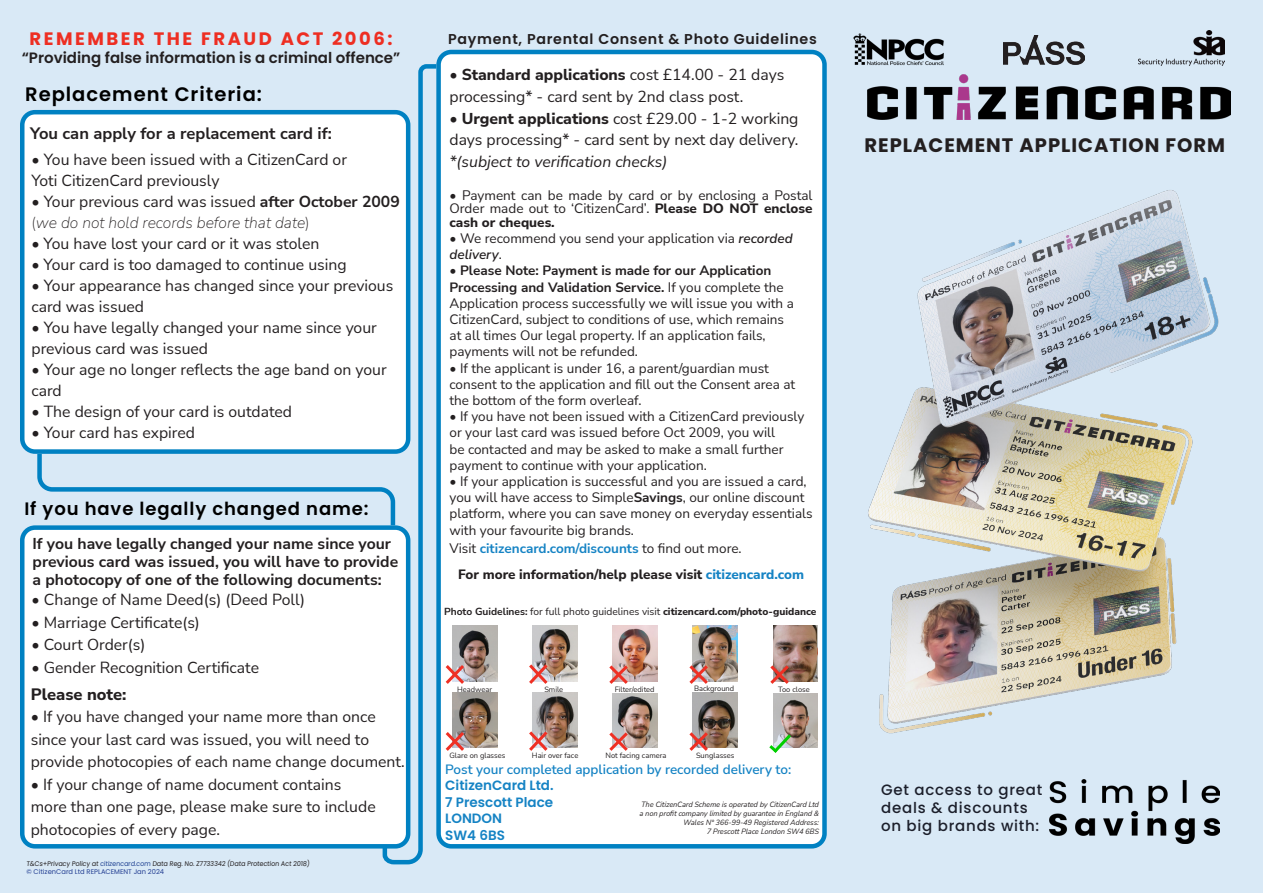
<style>
.page{position:relative;width:1263px;height:893px;background:#d9e9f6}
.page>*{position:absolute;margin:0;border:0;box-sizing:border-box;transform-origin:0 0}
.t1{font:700 19.5px "Poppins";letter-spacing:.05em;color:#231f20}
.t2{font:600 19.5px "Poppins";letter-spacing:.05em;color:#000}
.t3{font:600 18px "Poppins";letter-spacing:.05em;color:#000}
.t4{font:700 18px "Poppins";letter-spacing:.14em;color:#ee2e22}
.t5{font:700 16.5px "Nunito Sans";color:#231f20}
.t6{font:800 16.5px "Nunito Sans";color:#231f20}
.t7{font:15.75px/22.5px "Nunito Sans";color:#231f20}
.t8{font:700 15.75px/18px "Nunito Sans";color:#231f20}
.t9{font:italic 200 15.75px/21px "Nunito Sans";color:#231f20}
.t10{font:500 15px/18px "Poppins";letter-spacing:.05em;color:#1c1f2b}
.t11{font:600 15px "Poppins";color:#231f20}
.t12{font:600 14.25px "Poppins";letter-spacing:.05em;color:#231f20}
.t13{font:13.5px/16.2px "Nunito Sans";color:#231f20}
.t14{font:800 13.5px "Nunito Sans";color:#231f20}
.t15{font:600 13.5px "Nunito Sans";color:#1583c4}
.t16{font:700 13.5px "Nunito Sans";color:#1583c4}
.t17{font:600 13.5px "Poppins";color:#1583c4}
.t18{font:800 10.2px "Nunito Sans";color:#231f20}
.t19{font:italic 7.5px/9px "Nunito Sans";color:#231f20;text-align:right;scale:.96 1}
.t20{font:7.5px "Nunito Sans";color:#231f20}
.t21{font:6.75px "Poppins";color:#231f20;scale:.94 1}
.t22{font:6.75px "Poppins";color:#243f93}
.s1{font-weight:400;font-style:normal}
.s2{font-weight:700;font-style:normal}
.s3{font-style:normal}
.s4{font-weight:200}
.s5{color:#214393}
.s6{font-weight:800}
.s7{font-style:italic}
.s8{font-weight:600;font-style:italic}
.s9{font-weight:700}
.s10{font-weight:400;color:#231f20}
.s11{color:#1583c4}
.s12{font-weight:400}
</style>
<div class="page">
<div style="left:22px;top:112px;width:386px;height:340px;background:#fff;border-radius:13px"></div>
<div style="left:20px;top:110px;width:390px;height:344px;border:4px solid #0081c2;border-radius:13px"></div>
<div style="left:439px;top:52px;width:385px;height:794px;background:#fff;border-radius:13px"></div>
<div style="left:436px;top:50px;width:391px;height:798px;border:4px solid #0081c2;border-radius:13px"></div>
<div style="left:22px;top:528px;width:386px;height:318px;background:#fff;border-radius:13px"></div>
<div style="left:20px;top:525px;width:390px;height:323px;border:4px solid #0081c2;border-radius:13px"></div>
<svg style="left:35px;top:449px;width:345px;height:81px"></svg>
<svg style="left:380px;top:62px;width:61px;height:803px"></svg>
<img style="left:868px;top:190px;width:350px;height:544px">
<img style="left:867px;top:74px;width:364px;height:46px">
<img style="left:853px;top:33px;width:91px;height:33px">
<img style="left:1004px;top:35px;width:81px;height:30px">
<img style="left:1138px;top:30px;width:87px;height:36px">
<img style="left:1049px;top:779px;width:171px;height:64px">
<img style="left:453px;top:626px;width:44px;height:56px">
<img style="left:453px;top:692px;width:44px;height:56px">
<img style="left:533px;top:626px;width:44px;height:56px">
<img style="left:533px;top:692px;width:44px;height:56px">
<img style="left:613px;top:625px;width:44px;height:56px">
<img style="left:613px;top:694px;width:45px;height:54px">
<img style="left:773px;top:625px;width:45px;height:56px">
<img style="left:693px;top:626px;width:45px;height:56px">
<img style="left:693px;top:692px;width:45px;height:56px">
<img style="left:773px;top:626px;width:43px;height:56px">
<img style="left:773px;top:693px;width:45px;height:55px">
<svg style="left:445px;top:662px;width:22px;height:22px"></svg>
<svg style="left:445px;top:729px;width:22px;height:22px"></svg>
<svg style="left:529px;top:661px;width:22px;height:23px"></svg>
<svg style="left:529px;top:728px;width:22px;height:23px"></svg>
<svg style="left:609px;top:662px;width:22px;height:22px"></svg>
<svg style="left:609px;top:729px;width:22px;height:22px"></svg>
<svg style="left:689px;top:662px;width:22px;height:22px"></svg>
<svg style="left:689px;top:729px;width:22px;height:22px"></svg>
<svg style="left:770px;top:662px;width:22px;height:22px"></svg>
<svg style="left:769px;top:731px;width:25px;height:22px"></svg>
<p class="t4" style="left:30px;top:28px;width:365px">REMEMBER THE FRAUD ACT 2006:</p>
<p class="t11" style="left:22px;top:49px;width:380px">“Providing false information is a criminal offence”</p>
<p class="t2" style="left:25px;top:83px;width:238px">Replacement Criteria:</p>
<p class="t5" style="left:30px;top:121px;width:303px">You can apply for a replacement card if:</p>
<p class="t7" style="left:32px;top:147px;width:317px">• You have been issued with a CitizenCard or</p>
<p class="t7" style="left:32px;top:168px;width:189px">Yoti CitizenCard previously</p>
<p class="t9" style="left:32px;top:190px;width:370px"><span class="s1">• Your previous card was issued</span> <span class="s2">after October 2009 </span><span class="s3">(</span>we do not hold records before that date<span class="s3">)</span></p>
<p class="t7" style="left:32px;top:231px;width:289px"><span class="s4">•</span> You have lost your card or it was stolen</p>
<p class="t7" style="left:32px;top:252px;width:317px"><span class="s4">•</span> Your card is too damaged to continue using</p>
<p class="t7" style="left:32px;top:274px;width:363px;line-height:21px">• Your appearance has changed since your previous card was issued</p>
<p class="t7" style="left:32px;top:316px;width:347px;line-height:21px">• You have legally changed your name since your previous card was issued</p>
<p class="t7" style="left:32px;top:358px;width:357px;line-height:21px">• Your age no longer reflects the age band on your card</p>
<p class="t7" style="left:32px;top:399px;width:262px">• The design of your card is outdated</p>
<p class="t7" style="left:32px;top:420px;width:165px">• Your card has expired</p>
<p class="t3" style="left:24px;top:498px;width:346px">If you have legally changed name:</p>
<p class="t8" style="left:33px;top:534px;width:367px">If you have legally changed your name since your previous card was issued, you will have to provide a photocopy of one of the following documents:</p>
<p class="t7" style="left:32px;top:588px;width:275px">• Change of Name Deed(s) (Deed Poll)</p>
<p class="t7" style="left:32px;top:610px;width:170px">• Marriage Certificate(s)</p>
<p class="t7" style="left:32px;top:633px;width:115px">• Court Order(s)</p>
<p class="t7" style="left:32px;top:655px;width:229px">• Gender Recognition Certificate</p>
<p class="t6" style="left:31px;top:682px;width:97px">Please note:</p>
<p class="t7" style="left:31px;top:705px;width:376px">• If you have changed your name more than once since your last card was issued, you will need to provide photocopies of each name change document.</p>
<p class="t7" style="left:31px;top:772px;width:346px">• If your change of name document contains more than one page, please make sure to include photocopies of every page.</p>
<p class="t21" style="left:27px;top:860px;width:304px">T&amp;Cs+Privacy Policy at <span class="s5">citizencard.com</span> Data Reg. No. Z7733342 (Data Protection Act 2018)</p>
<p class="t22" style="left:27px;top:868px;width:139px">© CitizenCard Ltd REPLACEMENT Jan 2024</p>
<p class="t12" style="left:448px;top:31px;width:370px">Payment, Parental Consent &amp; Photo Guidelines</p>
<p class="t7" style="left:449px;top:63px;width:336px;line-height:21.8px">• <span class="s6">Standard applications</span> cost £14.00 - 21 days processing* - card sent by 2nd class post.</p>
<p class="t7" style="left:449px;top:107px;width:350px;line-height:21.8px;text-align:justify">• <span class="s6">Urgent applications</span> cost £29.00 - 1-2 working days processing* - card sent by next day delivery. <span class="s7">*(subject to verification checks)</span></p>
<p class="t13" style="left:449px;top:188px;width:365px;line-height:13.5px;text-align:justify">• Payment can be made by card or by enclosing a Postal Order made out to ‘CitizenCard’. <span class="s6">Please DO NOT enclose cash or cheques.</span></p>
<p class="t13" style="left:449px;top:230px;width:345px">• We recommend you send your application via <span class="s8">recorded delivery</span>.</p>
<p class="t13" style="left:449px;top:262px;width:346px">• <span class="s9">Please Note: Payment is made for our Application Processing and Validation Service.</span> If you complete the Application process successfully we will issue you with a CitizenCard, subject to conditions of use, which remains at all times Our legal property. If an application fails, payments will not be refunded.</p>
<p class="t13" style="left:449px;top:359px;width:347px">• If the applicant is under 16, a parent/guardian must consent to the application and fill out the Consent area at the bottom of the form overleaf.</p>
<p class="t13" style="left:449px;top:408px;width:356px">• If you have not been issued with a CitizenCard previously or your last card was issued before Oct 2009, you will<br>be contacted and may be asked to make a small further payment to continue with your application.</p>
<p class="t13" style="left:449px;top:473px;width:365px">• If your application is successful and you are issued a card, you will have access to Simple<span class="s9">Savings</span>, our online discount platform, where you can save money on everyday essentials with your favourite big brands.</p>
<p class="t16" style="left:449px;top:539px;width:294px"><span class="s10">Visit</span> citizencard.com/discounts <span class="s10">to find out more.</span></p>
<p class="t14" style="left:458px;top:564px;width:347px">For more information/help please visit <span class="s11">citizencard.com</span></p>
<p class="t18" style="left:444px;top:604px;width:374px"><span class="s9">Photo Guidelines:</span> <span class="s12">for full photo guidelines visit</span> citizencard.com/photo-guidance</p>
<p class="t20" style="left:457px;top:684px;width:36px">Headwear</p>
<p class="t20" style="left:544px;top:684px;width:20px">Smile</p>
<p class="t20" style="left:615px;top:684px;width:41px">Filter/edited</p>
<p class="t20" style="left:694px;top:683px;width:42px">Background</p>
<p class="t20" style="left:778px;top:684px;width:33px">Too close</p>
<p class="t20" style="left:449px;top:751px;width:57px">Glare on glasses</p>
<p class="t20" style="left:532px;top:750px;width:48px">Hair over face</p>
<p class="t20" style="left:605px;top:750px;width:62px">Not facing camera</p>
<p class="t20" style="left:696px;top:750px;width:40px">Sunglasses</p>
<p class="t15" style="left:445px;top:760px;width:347px">Post your completed application by recorded delivery to:</p>
<p class="t17" style="left:445px;top:778px;width:110px">CitizenCard Ltd.</p>
<p class="t17" style="left:445px;top:794px;width:109px">7 Prescott Place</p>
<p class="t17" style="left:445px;top:811px;width:58px">LONDON</p>
<p class="t17" style="left:445px;top:827px;width:61px">SW4 6BS</p>
<p class="t19" style="left:640px;top:799px;width:189px">The CitizenCard Scheme is operated by CitizenCard Ltd a non profit company limited by guarantee in England &amp;<br>Wales Nº 366-99-49 Registered Address:</p>
<p class="t19" style="left:707px;top:826px;width:119px">7 Prescott Place London SW4 6BS</p>
<p class="t1" style="left:864px;top:134px;width:362px">REPLACEMENT APPLICATION FORM</p>
<p class="t10" style="left:881px;top:781px;width:163px">Get access to great deals &amp; discounts on big brands with:</p>
</div>
